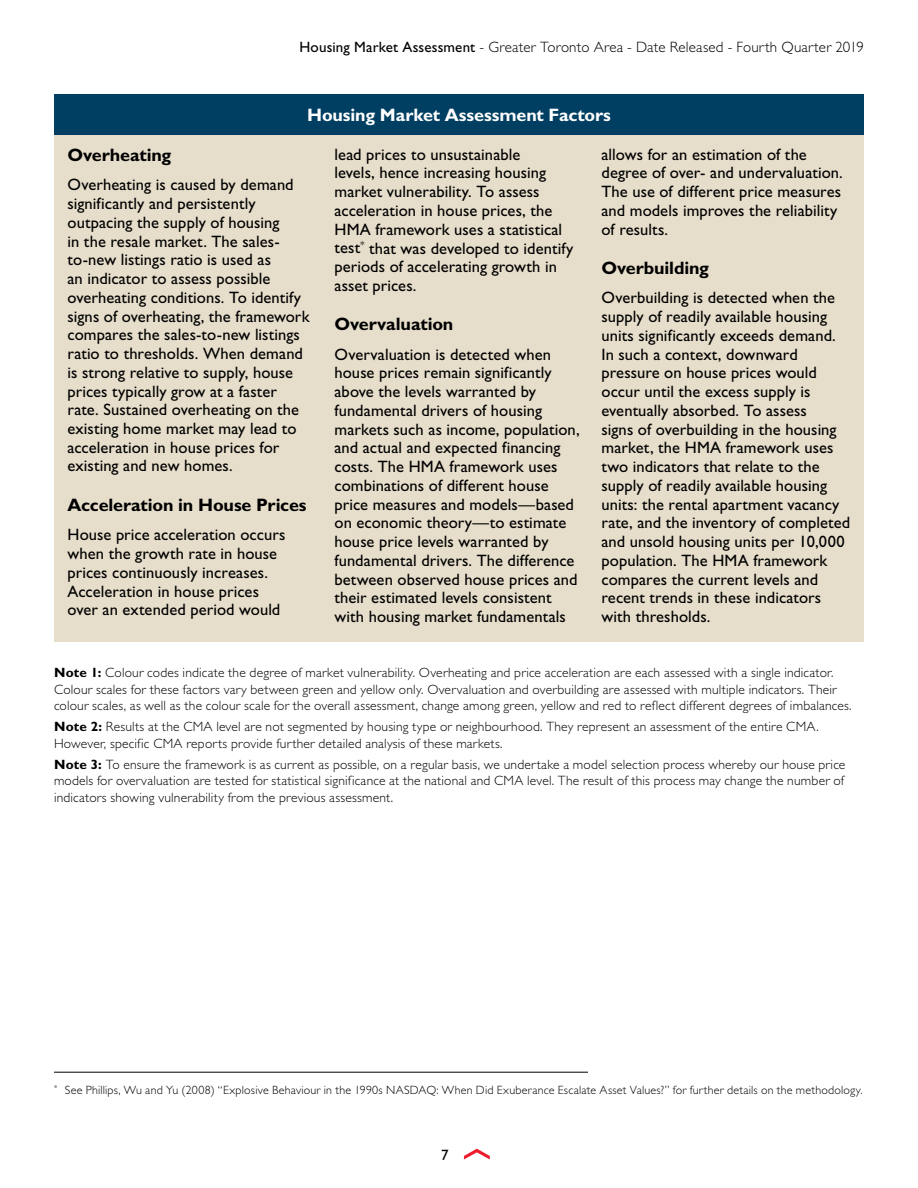
<style>
.page{position:relative;width:918px;height:1188px;background:#fff}
.page>*{position:absolute;margin:0;border:0;box-sizing:border-box;transform-origin:0 0}
.t1{font:700 18px "Gill Sans Std";letter-spacing:-.005em;color:#000}
.t2{font:700 18px "Gill Sans Std";letter-spacing:-.005em;color:#fff}
.t3{font:16.5px/18.8px "Gill Sans Std";letter-spacing:.005em;color:#000}
.t4{font:300 15px "Gill Sans Std";letter-spacing:.01em;color:#000}
.t5{font:15px "Gill Sans Std";color:#000}
.t6{font:300 13.5px/16.2px "Gill Sans Std";letter-spacing:.015em;color:#000}
.t7{font:300 12px "Gill Sans Std";letter-spacing:.02em;color:#000}
.s1{font-weight:400}
.s2{font-weight:700}
</style>
<div class="page">
<svg style="left:464px;top:1149px;width:26px;height:11px"></svg>
<div style="left:54px;top:94px;width:810px;height:41px;background:#003f62"></div>
<div style="left:54px;top:135px;width:810px;height:506px;background:#e6decb"></div>
<hr style="left:54px;top:1072px;width:534px;height:1px;background:#000">
<p class="t4" style="left:299px;top:39px;width:566px"><span class="s1">Housing Market Assessment</span> - Greater Toronto Area - Date Released - Fourth Quarter 2019</p>
<p class="t2" style="left:307px;top:104px;width:305px">Housing Market Assessment Factors</p>
<p class="t1" style="left:68px;top:144px;width:105px">Overheating</p>
<p class="t3" style="left:68px;top:175px;width:244px">Overheating is caused by demand significantly and persistently outpacing the supply of housing<br>in the resale market. The sales&shy;to-new listings ratio is used as<br>an indicator to assess possible overheating conditions. To identify signs of overheating, the framework compares the sales-to-new listings ratio to thresholds. When demand is strong relative to supply, house prices typically grow at a faster rate. Sustained overheating on the existing home market may lead to acceleration in house prices for existing and new homes.</p>
<p class="t1" style="left:68px;top:494px;width:241px">Acceleration in House Prices</p>
<p class="t3" style="left:68px;top:525px;width:219px">House price acceleration occurs when the growth rate in house prices continuously increases.<br>Acceleration in house prices over an extended period would</p>
<p class="t3" style="left:335px;top:145px;width:240px">lead prices to unsustainable<br>levels, hence increasing housing market vulnerability. To assess acceleration in house prices, the<br>HMA framework uses a statistical test<sup>*</sup> that was developed to identify periods of accelerating growth in asset prices.</p>
<p class="t1" style="left:334px;top:313px;width:120px">Overvaluation</p>
<p class="t3" style="left:334px;top:345px;width:247px">Overvaluation is detected when house prices remain significantly above the levels warranted by fundamental drivers of housing markets such as income, population, and actual and expected financing costs. The HMA framework uses combinations of different house price measures and models—based on economic theory—to estimate house price levels warranted by fundamental drivers. The difference between observed house prices and their estimated levels consistent with housing market fundamentals</p>
<p class="t3" style="left:602px;top:145px;width:243px">allows for an estimation of the degree of over- and undervaluation.<br>The use of different price measures and models improves the reliability of results.</p>
<p class="t1" style="left:602px;top:257px;width:109px">Overbuilding</p>
<p class="t3" style="left:602px;top:289px;width:250px">Overbuilding is detected when the supply of readily available housing units significantly exceeds demand.<br>In such a context, downward pressure on house prices would occur until the excess supply is eventually absorbed. To assess<br>signs of overbuilding in the housing market, the HMA framework uses two indicators that relate to the supply of readily available housing units: the rental apartment vacancy rate, and the inventory of completed and unsold housing units per 10,000 population. The HMA framework compares the current levels and recent trends in these indicators with thresholds.</p>
<p class="t6" style="left:54px;top:665px;width:799px"><span class="s2">Note 1:</span> Colour codes indicate the degree of market vulnerability. Overheating and price acceleration are each assessed with a single indicator.<br>Colour scales for these factors vary between green and yellow only. Overvaluation and overbuilding are assessed with multiple indicators. Their colour scales, as well as the colour scale for the overall assessment, change among green, yellow and red to reflect different degrees of imbalances.</p>
<p class="t6" style="left:54px;top:719px;width:766px"><span class="s2">Note 2:</span> Results at the CMA level are not segmented by housing type or neighbourhood. They represent an assessment of the entire CMA.<br>However, specific CMA reports provide further detailed analysis of these markets.</p>
<p class="t6" style="left:54px;top:757px;width:793px;text-align:justify"><span class="s2">Note 3:</span> To ensure the framework is as current as possible, on a regular basis, we undertake a model selection process whereby our house price models for overvaluation are tested for statistical significance at the national and CMA level. The result of this process may change the number of indicators showing vulnerability from the previous assessment.</p>
<p class="t7" style="left:54px;top:1083px;width:810px"><sup>*</sup> See Phillips, Wu and Yu (2008) “Explosive Behaviour in the 1990s NASDAQ: When Did Exuberance Escalate Asset Values?” for further details on the methodology.</p>
<p class="t5" style="left:441px;top:1146px;width:9px">7</p>
</div>
